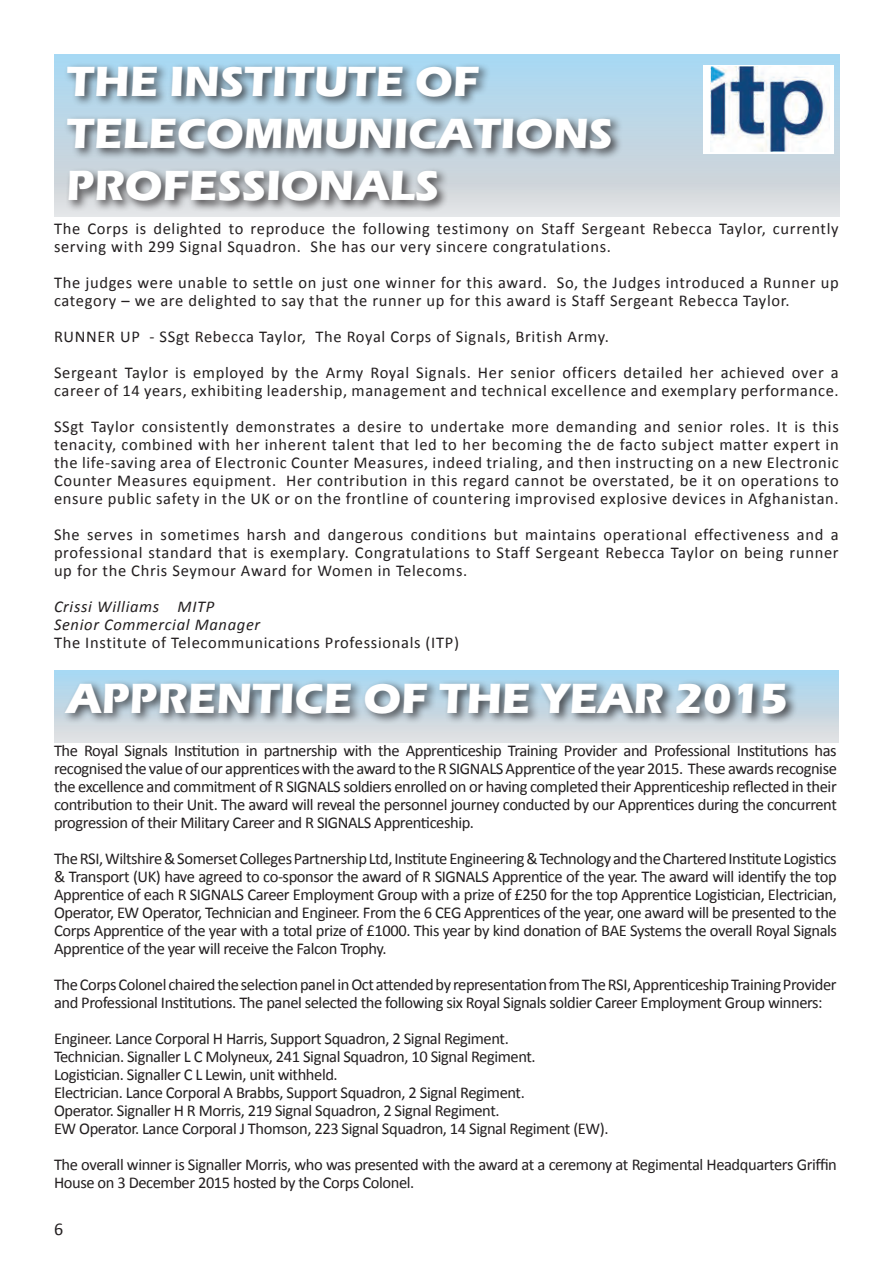
<style>
.page{position:relative;width:893px;height:1263px;background:#fff}
.page>*{position:absolute;margin:0;border:0;box-sizing:border-box;transform-origin:0 0}
.t1{font:700 43.5px/52.2px "Eras ITC";color:#fff}
.t2{font:18px "Calibri";color:#231f20}
.t3{font:16.5px/18px "Calibri";letter-spacing:-.025em;color:#231f20;text-align:justify}
.t4{font:16.5px/18px "Calibri";letter-spacing:.04em;color:#231f20}
.t5{font:italic 16.5px/18px "Calibri";letter-spacing:.04em;color:#231f20}
</style>
<div class="page">
<div style="left:54px;top:54px;width:785px;height:162px;background:linear-gradient(to bottom,#a6d6f1,#dddadb)"></div>
<div style="left:54px;top:671px;width:785px;height:71px;background:linear-gradient(to bottom,#a5d5f0,#e1dddd)"></div>
<div style="left:62px;top:679px;width:736px;height:46px;background:#231f20;opacity:.75"></div>
<div style="left:703px;top:65px;width:130px;height:88px;background:#fff"></div>
<div style="left:64px;top:62px;width:559px;height:151px;background:#231f20;opacity:.75"></div>
<img style="left:711px;top:67px;width:119px;height:84px">
<h1 class="t1" style="left:67px;top:55px;width:548px">THE INSTITUTE OF<br>TELECOMMUNICATIONS<br>PROFESSIONALS</h1>
<p class="t4" style="left:54px;top:220px;width:786px">The Corps is delighted to reproduce the following testimony on Staff Sergeant Rebecca Taylor, currently serving with 299 Signal Squadron. She has our very sincere congratulations.</p>
<p class="t4" style="left:54px;top:274px;width:786px">The judges were unable to settle on just one winner for this award. So, the Judges introduced a Runner up category – we are delighted to say that the runner up for this award is Staff Sergeant Rebecca Taylor.</p>
<p class="t4" style="left:54px;top:319px;width:786px;line-height:36px">RUNNER UP - SSgt Rebecca Taylor, The Royal Corps of Signals, British Army.<br>Sergeant Taylor is employed by the Army Royal Signals. Her senior officers detailed her achieved over a</p>
<p class="t4" style="left:54px;top:373px;width:786px;line-height:36px">career of 14 years, exhibiting leadership, management and technical excellence and exemplary performance.<br>SSgt Taylor consistently demonstrates a desire to undertake more demanding and senior roles. It is this</p>
<p class="t3" style="left:54px;top:436px;width:786px">tenacity, combined with her inherent talent that led to her becoming the de facto subject matter expert in the life-saving area of Electronic Counter Measures, indeed trialing, and then instructing on a new Electronic Counter Measures equipment. Her contribution in this regard cannot be overstated, be it on operations to ensure public safety in the UK or on the frontline of countering improvised explosive devices in Afghanistan.</p>
<p class="t3" style="left:54px;top:526px;width:786px">She serves in sometimes harsh and dangerous conditions but maintains operational effectiveness and a professional standard that is exemplary. Congratulations to Staff Sergeant Rebecca Taylor on being runner up for the Chris Seymour Award for Women in Telecoms.</p>
<p class="t5" style="left:54px;top:597px;width:208px">Crissi Williams MITP<br>Senior Commercial Manager</p>
<p class="t4" style="left:54px;top:634px;width:406px">The Institute of Telecommunications Professionals (ITP)</p>
<h1 class="t1" style="left:66px;top:672px;width:723px">APPRENTICE OF THE YEAR 2015</h1>
<p class="t3" style="left:54px;top:742px;width:784px">The Royal Signals Institution in partnership with the Apprenticeship Training Provider and Professional Institutions has recognised the value of our apprentices with the award to the R SIGNALS Apprentice of the year 2015. These awards recognise the excellence and commitment of R SIGNALS soldiers enrolled on or having completed their Apprenticeship reflected in their contribution to their Unit. The award will reveal the personnel journey conducted by our Apprentices during the concurrent progression of their Military Career and R SIGNALS Apprenticeship.</p>
<p class="t3" style="left:54px;top:850px;width:784px">The RSI, Wiltshire &amp; Somerset Colleges Partnership Ltd, Institute Engineering &amp; Technology and the Chartered Institute Logistics &amp; Transport (UK) have agreed to co-sponsor the award of R SIGNALS Apprentice of the year. The award will identify the top Apprentice of each R SIGNALS Career Employment Group with a prize of £250 for the top Apprentice Logistician, Electrician, Operator, EW Operator, Technician and Engineer. From the 6 CEG Apprentices of the year, one award will be presented to the Corps Apprentice of the year with a total prize of £1000. This year by kind donation of BAE Systems the overall Royal Signals Apprentice of the year will receive the Falcon Trophy.</p>
<p class="t3" style="left:54px;top:976px;width:784px">The Corps Colonel chaired the selection panel in Oct attended by representation from The RSI, Apprenticeship Training Provider and Professional Institutions. The panel selected the following six Royal Signals soldier Career Employment Group winners:</p>
<p class="t3" style="left:54px;top:1030px;width:556px;text-align:left">Engineer. Lance Corporal H Harris, Support Squadron, 2 Signal Regiment.<br>Technician. Signaller L C Molyneux, 241 Signal Squadron, 10 Signal Regiment.<br>Logistician. Signaller C L Lewin, unit withheld.<br>Electrician. Lance Corporal A Brabbs, Support Squadron, 2 Signal Regiment.<br>Operator. Signaller H R Morris, 219 Signal Squadron, 2 Signal Regiment.<br>EW Operator. Lance Corporal J Thomson, 223 Signal Squadron, 14 Signal Regiment (EW).</p>
<p class="t3" style="left:54px;top:1156px;width:784px">The overall winner is Signaller Morris, who was presented with the award at a ceremony at Regimental Headquarters Griffin<br>House on 3 December 2015 hosted by the Corps Colonel.</p>
<p class="t2" style="left:54px;top:1218px;width:11px">6</p>
</div>
